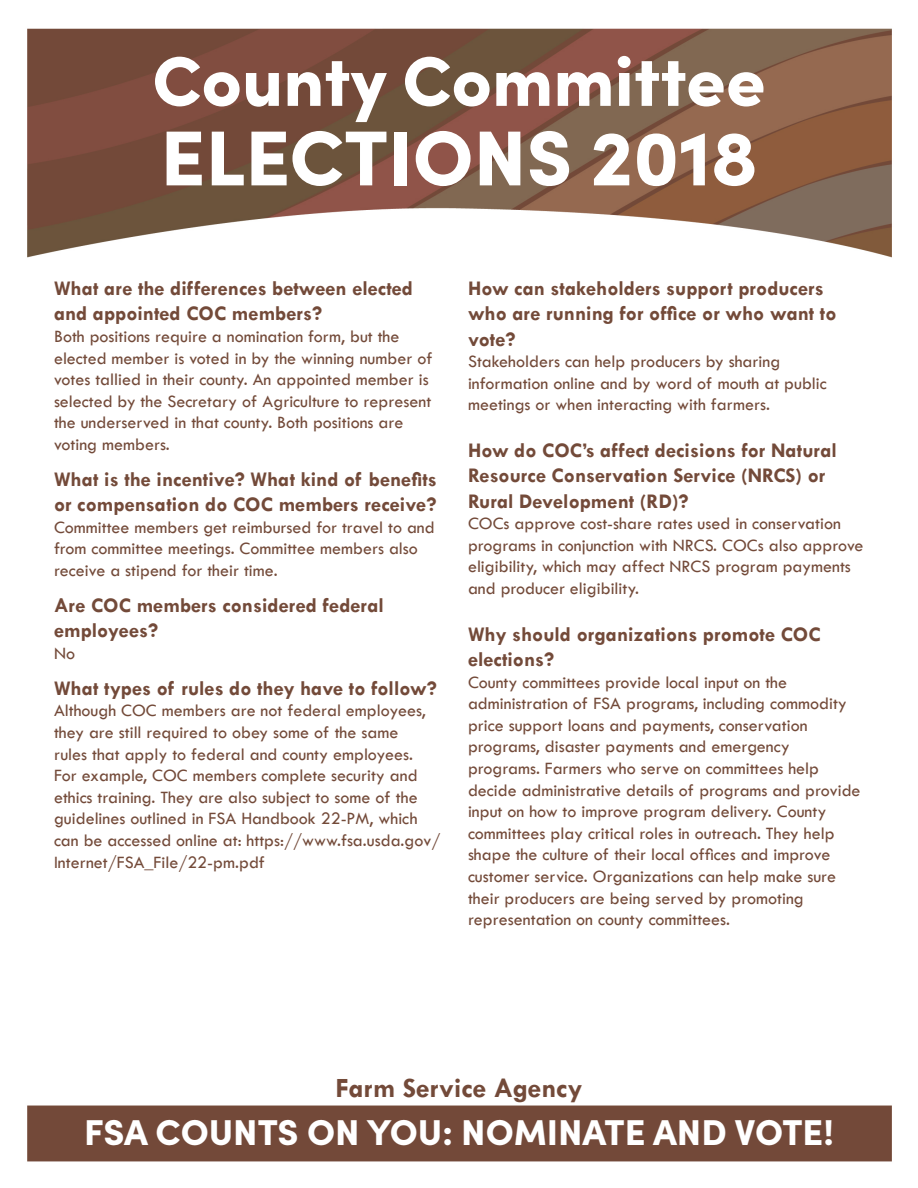
<style>
.page{position:relative;width:918px;height:1188px;background:#fff}
.page>*{position:absolute;margin:0;border:0;box-sizing:border-box;transform-origin:0 0}
.t1{font:900 78px "Sofia Pro";color:#fff}
.t2{font:900 70.5px "Sofia Pro";color:#fff}
.t3{font:900 36px "Sofia Pro";color:#fff}
.t4{font:700 28.2px "Tw Cen";color:#734a39}
.t5{font:700 21px/25.2px "Tw Cen";color:#734a39}
.t6{font:18px/21.6px "Tw Cen";color:#734a39}
</style>
<div class="page">
<img style="left:27px;top:28px;width:865px;height:1134px">
<p class="t2" style="left:152px;top:26px;width:615px">County Committee</p>
<p class="t1" style="left:160px;top:97px;width:599px">ELECTIONS 2018</p>
<p class="t5" style="left:54px;top:276px;width:361px">What are the differences between elected</p>
<p class="t5" style="left:54px;top:301px;width:270px">and appointed COC members?</p>
<p class="t6" style="left:54px;top:326px;width:380px">Both positions require a nomination form, but the elected member is voted in by the winning number of votes tallied in their county. An appointed member is selected by the Secretary of Agriculture to represent the underserved in that county. Both positions are voting members.</p>
<p class="t5" style="left:54px;top:466px;width:384px">What is the incentive? What kind of benefits or compensation do COC members receive?</p>
<p class="t6" style="left:54px;top:516px;width:382px">Committee members get reimbursed for travel to and from committee meetings. Committee members also receive a stipend for their time.</p>
<p class="t5" style="left:54px;top:592px;width:331px">Are COC members considered federal employees?</p>
<p class="t6" style="left:54px;top:642px;width:23px">No</p>
<p class="t5" style="left:54px;top:675px;width:384px">What types of rules do they have to follow?</p>
<p class="t6" style="left:54px;top:700px;width:388px">Although COC members are not federal employees, they are still required to obey some of the same<br>rules that apply to federal and county employees.<br>For example, COC members complete security and ethics training. They are also subject to some of the guidelines outlined in FSA Handbook 22-PM, which can be accessed online at: https://www.fsa.usda.gov/ Internet/FSA_File/22-pm.pdf</p>
<p class="t5" style="left:468px;top:276px;width:370px">How can stakeholders support producers who are running for office or who want to vote?</p>
<p class="t6" style="left:468px;top:351px;width:360px">Stakeholders can help producers by sharing information online and by word of mouth at public meetings or when interacting with farmers.</p>
<p class="t5" style="left:468px;top:438px;width:370px">How do COC’s affect decisions for Natural</p>
<p class="t5" style="left:468px;top:463px;width:359px">Resource Conservation Service (NRCS) or<br>Rural Development (RD)?</p>
<p class="t6" style="left:468px;top:513px;width:374px">COCs approve cost-share rates used in conservation</p>
<p class="t6" style="left:468px;top:534px;width:397px">programs in conjunction with NRCS. COCs also approve</p>
<p class="t6" style="left:468px;top:556px;width:384px">eligibility, which may affect NRCS program payments</p>
<p class="t6" style="left:468px;top:578px;width:173px">and producer eligibility.</p>
<p class="t5" style="left:468px;top:621px;width:354px">Why should organizations promote COC</p>
<p class="t5" style="left:468px;top:646px;width:88px">elections?</p>
<p class="t6" style="left:468px;top:671px;width:394px">County committees provide local input on the administration of FSA programs, including commodity price support loans and payments, conservation programs, disaster payments and emergency programs. Farmers who serve on committees help decide administrative details of programs and provide input on how to improve program delivery. County committees play critical roles in outreach. They help</p>
<p class="t6" style="left:468px;top:844px;width:364px">shape the culture of their local offices and improve</p>
<p class="t6" style="left:468px;top:866px;width:370px">customer service. Organizations can help make sure their producers are being served by promoting representation on county committees.</p>
<p class="t4" style="left:335px;top:1071px;width:249px">Farm Service Agency</p>
<p class="t3" style="left:84px;top:1104px;width:751px">FSA COUNTS ON YOU: NOMINATE AND VOTE!</p>
</div>
